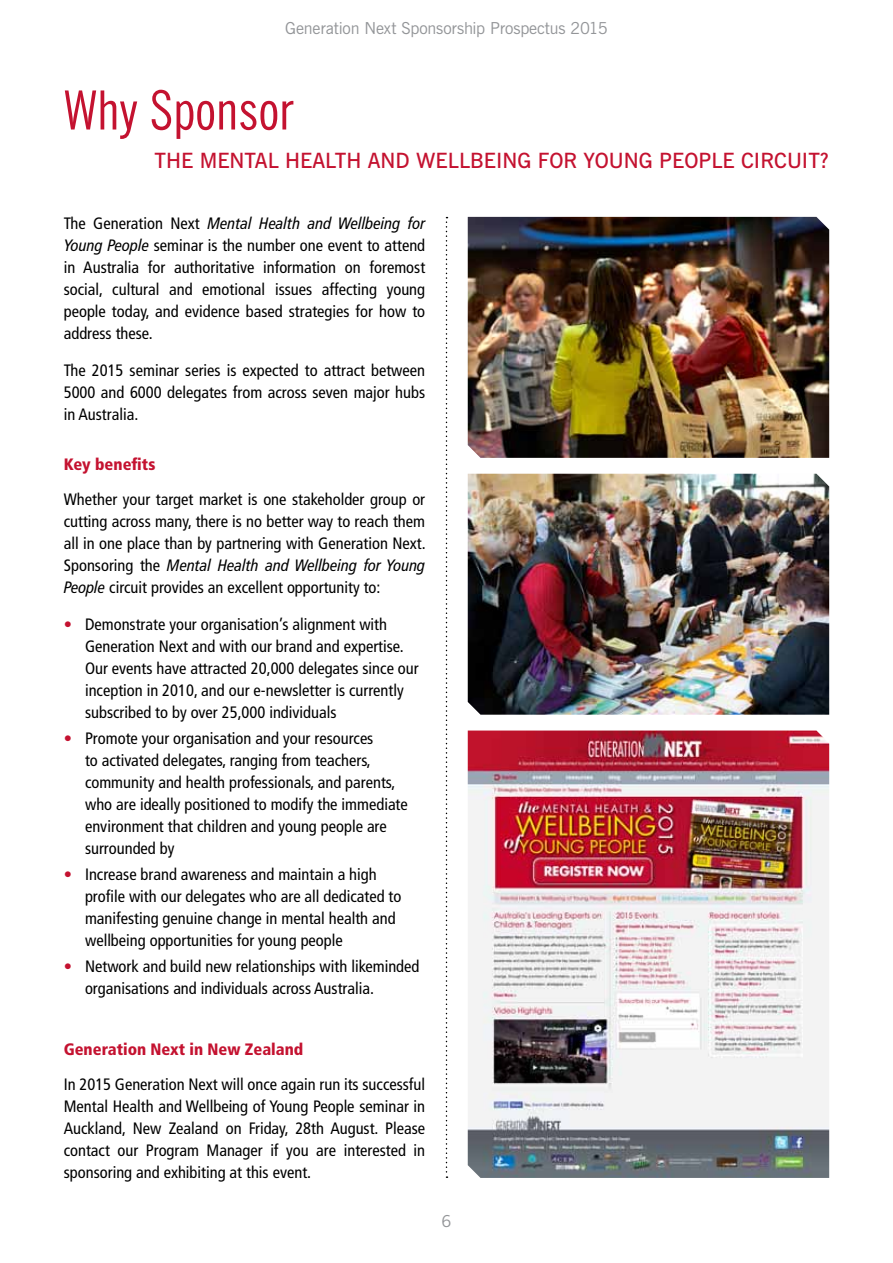
<style>
.page{position:relative;width:893px;height:1263px;background:#fff}
.page>*{position:absolute;margin:0;border:0;box-sizing:border-box;transform-origin:0 0}
.t1{font:condensed 54px "News Gothic BT";color:#c41230}
.t2{font:600 21px "News Gothic BT";color:#c41230}
.t3{font:condensed 16.5px/22px "Frutiger";color:#000;text-align:justify}
.t4{font:italic condensed 16.5px "Frutiger LT Pro";color:#000}
.t5{font:16.5px "News Gothic BT";letter-spacing:-.01em;color:#939598}
.t6{font:900 condensed 16.5px "Frutiger";color:#c41230}
.s1{font-family:"Frutiger";font-style:normal}
.s2{font-family:"Frutiger LT Pro";font-style:italic}
.s3{color:#c41230}
</style>
<div class="page">
<svg style="left:446px;top:217px;width:1px;height:961px"></svg>
<img style="left:468px;top:730px;width:361px;height:448px">
<img style="left:468px;top:217px;width:361px;height:241px">
<img style="left:468px;top:474px;width:361px;height:241px">
<p class="t5" style="left:285px;top:18px;width:324px">Generation Next Sponsorship Prospectus 2015</p>
<h1 class="t1" style="left:64px;top:77px;width:231px">Why Sponsor</h1>
<p class="t2" style="left:154px;top:147px;width:676px">THE MENTAL H EALTH AND WELLBEING FOR YOUNG PEOPLE CIRCUIT?</p>
<p class="t4" style="left:64px;top:214px;width:363px"><span class="s1">The Generation Next</span> Mental Health and Wellbeing for</p>
<p class="t3" style="left:64px;top:235px;width:363px"><span class="s2">Young People</span> seminar is the number one event to attend in Australia for authoritative information on foremost social, cultural and emotional issues affecting young people today, and evidence based strategies for how to address these.</p>
<p class="t3" style="left:64px;top:360px;width:363px">The 2015 seminar series is expected to attract between 5000 and 6000 delegates from across seven major hubs in Australia.</p>
<p class="t6" style="left:64px;top:454px;width:93px">Key benefits</p>
<p class="t3" style="left:64px;top:488px;width:363px">Whether your target market is one stakeholder group or cutting across many, there is no better way to reach them all in one place than by partnering with Generation Next.</p>
<p class="t4" style="left:64px;top:555px;width:363px"><span class="s1">Sponsoring the</span> Mental Health and Wellbeing for Young</p>
<p class="t3" style="left:64px;top:576px;width:318px"><span class="s2">People</span> circuit provides an excellent opportunity to:</p>
<p class="t3" style="left:85px;top:613px;width:335px;text-align:left;text-indent:-21px"><span class="s3">•</span> Demonstrate your organisation’s alignment with Generation Next and with our brand and expertise.<br>Our events have attracted 20,000 delegates since our inception in 2010, and our e-newsletter is currently subscribed to by over 25,000 individuals</p>
<p class="t3" style="left:85px;top:727px;width:324px;text-align:left;text-indent:-21px"><span class="s3">•</span> Promote your organisation and your resources<br>to activated delegates, ranging from teachers, community and health professionals, and parents, who are ideally positioned to modify the immediate environment that children and young people are surrounded by</p>
<p class="t3" style="left:85px;top:863px;width:318px;text-align:left;text-indent:-21px"><span class="s3">•</span> Increase brand awareness and maintain a high profile with our delegates who are all dedicated to manifesting genuine change in mental health and wellbeing opportunities for young people</p>
<p class="t3" style="left:85px;top:956px;width:336px;text-indent:-21px"><span class="s3">•</span> Network and build new relationships with likeminded organisations and individuals across Australia.</p>
<p class="t6" style="left:64px;top:1040px;width:241px">Generation Next in New Zealand</p>
<p class="t3" style="left:64px;top:1073px;width:363px">In 2015 Generation Next will once again run its successful Mental Health and Wellbeing of Young People seminar in Auckland, New Zealand on Friday, 28th August. Please contact our Program Manager if you are interested in sponsoring and exhibiting at this event.</p>
<p class="t5" style="left:441px;top:1211px;width:11px">6</p>
</div>
